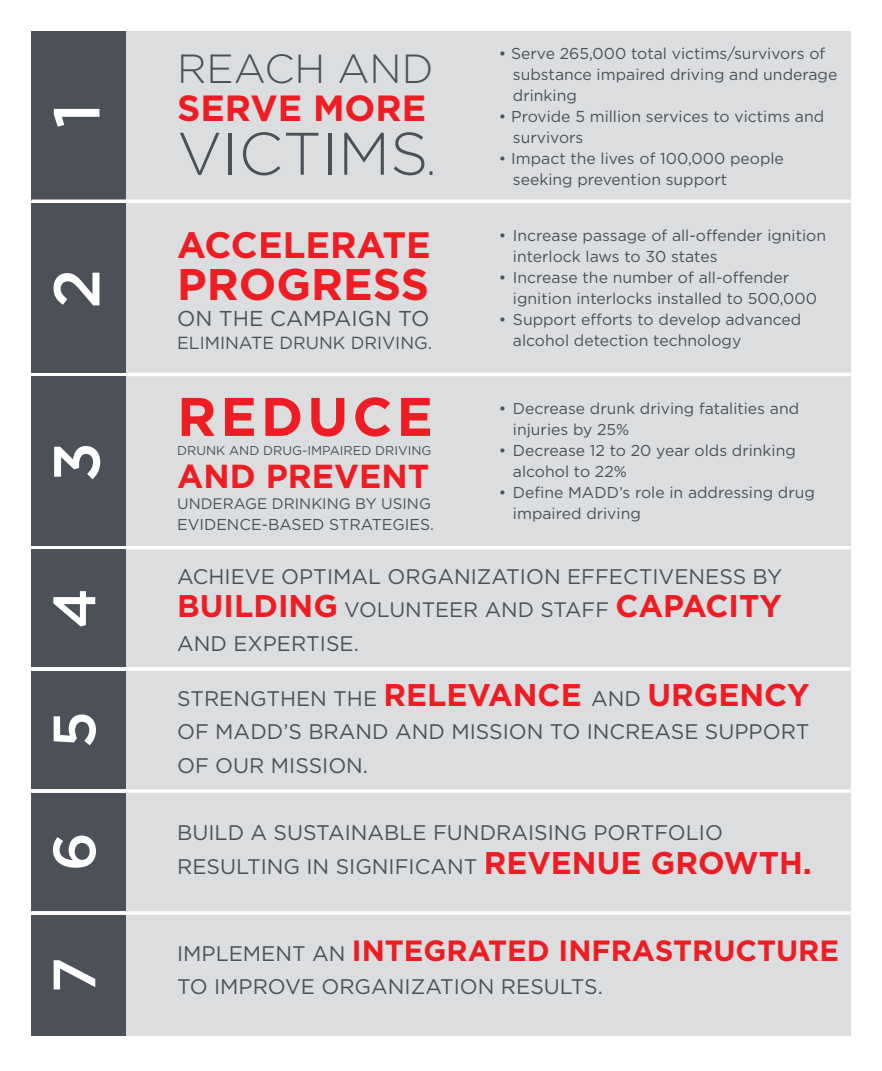
<style>
.page{position:relative;width:882px;height:1071px;background:#fff}
.page>*{position:absolute;margin:0;border:0;box-sizing:border-box;transform-origin:0 0}
.t1{font:500 64.75px "Gotham";color:#fff}
.t2{font:300 60.02px "Gotham";color:#4c5159}
.t3{font:500 59.5px "Gotham";color:#fff}
.t4{font:700 54.25px "Gotham";letter-spacing:.075em;color:#ee1d23}
.t5{font:700 44.27px "Gotham";color:#ee1d23}
.t6{font:300 40.6px "Gotham";color:#4c5159}
.t7{font:700 36.75px "Gotham";color:#ee1d23}
.t8{font:700 36.4px "Gotham";color:#ee1d23}
.t9{font:700 33.25px "Gotham";color:#ee1d23}
.t10{font:700 29.4px "Gotham";color:#ee1d23}
.t11{font:21.53px "Gotham";color:#4c5159}
.t12{font:21.18px/33.2px "Gotham";color:#4c5159;text-align:justify}
.t13{font:20.82px "Gotham";color:#4c5159}
.t14{font:17.5px "Gotham";color:#4c5159}
.t15{font:15.75px/21px "Gotham";color:#4c5159}
.t16{font:15.22px "Gotham";color:#4c5159}
.t17{font:12.78px "Gotham";color:#4c5159}
.s1{font-size:43.75px}
.s2{font-weight:700;font-size:31.32px;color:#ee1d23}
.s3{font-weight:400;font-size:21.18px;color:#4c5159}
</style>
<div class="page">
<div style="left:31px;top:32px;width:819px;height:1004px;background:#dcdddf"></div>
<div style="left:31px;top:32px;width:95px;height:169px;background:#4c5159"></div>
<hr style="left:31px;top:200px;width:819px;height:3px;background:#fff">
<hr style="left:31px;top:373px;width:819px;height:3px;background:#fff">
<svg style="left:31px;top:546px;width:819px;height:4px;background:#f5f6f6"></svg>
<hr style="left:31px;top:667px;width:819px;height:4px;background:#f8f8f9">
<hr style="left:31px;top:789px;width:819px;height:4px;background:#f6f6f7">
<hr style="left:31px;top:911px;width:819px;height:4px;background:#f8f8f9">
<div style="left:31px;top:203px;width:95px;height:170px;background:#4c5159"></div>
<div style="left:31px;top:376px;width:95px;height:170px;background:#4c5159"></div>
<div style="left:31px;top:550px;width:95px;height:117px;background:#4c5159"></div>
<div style="left:31px;top:671px;width:95px;height:117px;background:#4c5159"></div>
<div style="left:31px;top:793px;width:95px;height:117px;background:#4c5159"></div>
<div style="left:31px;top:915px;width:95px;height:121px;background:#4c5159"></div>
<h1 class="t1" style="left:34px;top:128px;width:27px;rotate:-90deg">1</h1>
<h1 class="t1" style="left:34px;top:309px;width:41px;rotate:-90deg">2</h1>
<h1 class="t1" style="left:34px;top:482px;width:42px;rotate:-90deg">3</h1>
<h3 class="t3" style="left:35px;top:629px;width:42px;rotate:-90deg">4</h3>
<h3 class="t3" style="left:35px;top:748px;width:39px;rotate:-90deg">5</h3>
<h3 class="t3" style="left:35px;top:871px;width:41px;rotate:-90deg">6</h3>
<h3 class="t3" style="left:35px;top:994px;width:38px;rotate:-90deg">7</h3>
<h3 class="t6" style="left:177px;top:43px;width:258px">REACH AND</h3>
<h3 class="t8" style="left:177px;top:84px;width:251px">SERVE MORE</h3>
<h2 class="t2" style="left:177px;top:116px;width:260px">VICTIMS<span class="s1">.</span></h2>
<h3 class="t7" style="left:177px;top:221px;width:255px">ACCELERATE</h3>
<h3 class="t5" style="left:177px;top:255px;width:253px">PROGRESS</h3>
<h3 class="t11" style="left:177px;top:304px;width:254px">ON THE CAMPAIGN TO</h3>
<p class="t14" style="left:177px;top:331px;width:257px">ELIMINATE DRUNK DRIVING.</p>
<h3 class="t4" style="left:177px;top:381px;width:257px">REDUCE</h3>
<p class="t17" style="left:177px;top:442px;width:256px">DRUNK AND DRUG-IMPAIRED DRIVING</p>
<h3 class="t9" style="left:177px;top:455px;width:254px">AND PREVENT</h3>
<p class="t16" style="left:177px;top:494px;width:255px">UNDERAGE DRINKING BY USING</p>
<p class="t15" style="left:177px;top:514px;width:258px">EVIDENCE-BASED STRATEGIES.</p>
<p class="t15" style="left:513px;top:43px;width:326px;text-indent:-14px">• Serve 265,000 total victims/survivors of substance impaired driving and underage drinking</p>
<p class="t15" style="left:513px;top:106px;width:313px;text-indent:-14px">• Provide 5 million services to victims and survivors</p>
<p class="t15" style="left:513px;top:148px;width:272px;text-indent:-14px">• Impact the lives of 100,000 people seeking prevention support</p>
<p class="t15" style="left:513px;top:225px;width:315px;text-indent:-14px">• Increase passage of all-offender ignition interlock laws to 30 states</p>
<p class="t15" style="left:513px;top:267px;width:306px;text-indent:-14px">• Increase the number of all-offender ignition interlocks installed to 500,000</p>
<p class="t15" style="left:513px;top:309px;width:290px;text-indent:-14px">• Support efforts to develop advanced alcohol detection technology</p>
<p class="t15" style="left:513px;top:397px;width:288px;text-indent:-14px">• Decrease drunk driving fatalities and injuries by 25%</p>
<p class="t15" style="left:513px;top:439px;width:284px;text-indent:-14px">• Decrease 12 to 20 year olds drinking alcohol to 22%</p>
<p class="t15" style="left:513px;top:481px;width:304px;text-indent:-14px">• Define MADD’s role in addressing drug impaired driving</p>
<h3 class="t12" style="left:177px;top:560px;width:607px">ACHIEVE OPTIMAL ORGANIZATION EFFECTIVENESS BY</h3>
<h3 class="t13" style="left:177px;top:597px;width:606px"><span class="s2">BUILDING</span> VOLUNTEER AND STAFF <span class="s2">CAPACITY</span></h3>
<h3 class="t12" style="left:177px;top:626px;width:183px">AND EXPERTISE.</h3>
<h3 class="t12" style="left:177px;top:682px;width:634px">STRENGTHEN THE <span class="s2">RELEVANCE</span> AND <span class="s2">URGENCY </span>OF MADD’S BRAND AND MISSION TO INCREASE SUPPORT OF OUR MISSION.</h3>
<h3 class="t12" style="left:177px;top:816px;width:636px">BUILD A SUSTAINABLE FUNDRAISING PORTFOLIO<br>RESULTING IN SIGNIFICANT <span class="s2">REVENUE GROWTH.</span></h3>
<h3 class="t10" style="left:177px;top:931px;width:663px"><span class="s3">IMPLEMENT AN</span> INTEGRATED INFRASTRUCTURE</h3>
<h3 class="t12" style="left:177px;top:969px;width:427px">TO IMPROVE ORGANIZATION RESULTS.</h3>
</div>
